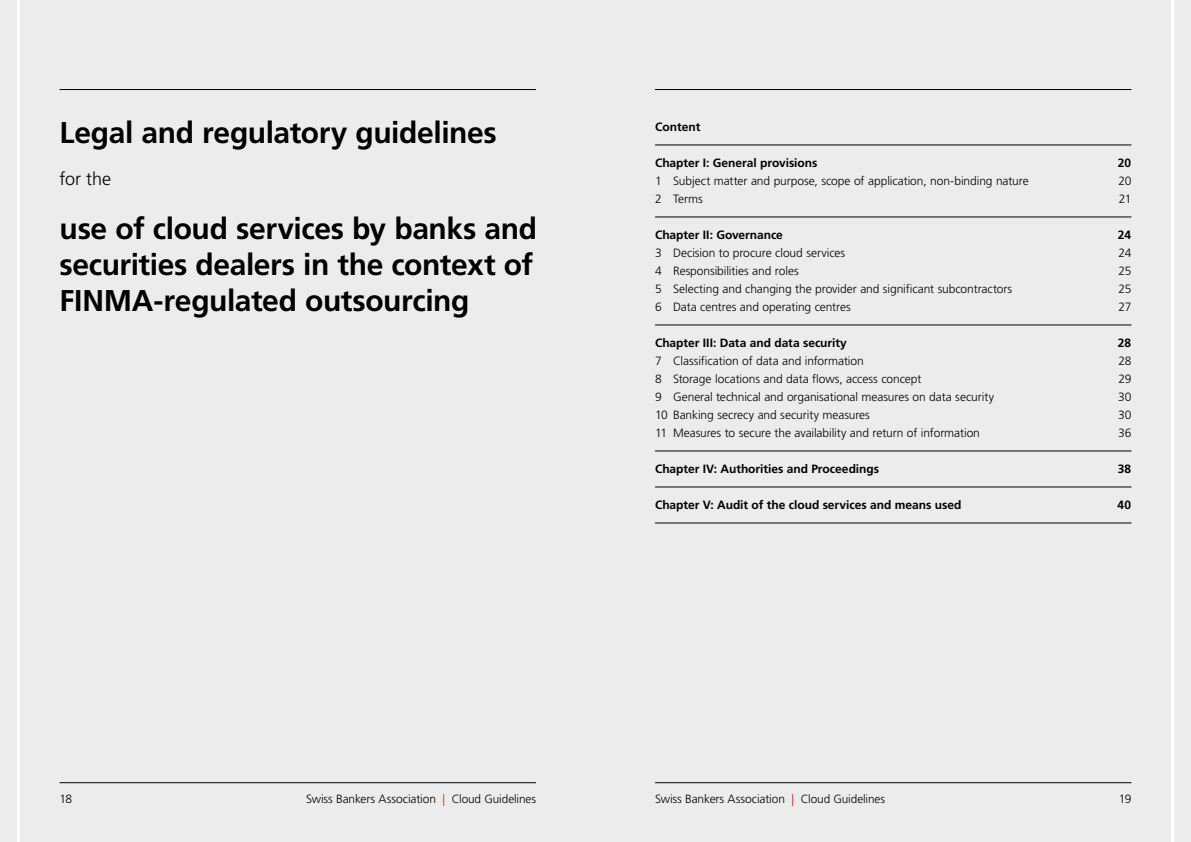
<style>
.page{position:relative;width:1191px;height:842px;background:#fff}
.page>*{position:absolute;margin:0;border:0;box-sizing:border-box;transform-origin:0 0}
.Kapiteltitel_ohne{font:700 30px/36px "Frutiger LT Std";letter-spacing:-.015em;color:#000}
._01b_Head_2{font:300 18px "Frutiger LT Std";letter-spacing:-.005em;color:#000}
.t1{font:300 12px "Frutiger LT Std";letter-spacing:-.005em;color:#000}
.INDEX__header{font:700 12px "Frutiger LT Std";color:#000}
.s1{font-size:11.8px;color:#e41e0a}
.s2{font-size:11.8px}
</style>
<div class="page">
<div style="left:0;top:0;width:25px;height:842px;background:#ececec"></div>
<hr style="left:17px;top:0;width:2px;height:842px;background:#fff">
<div style="left:25px;top:0;width:1166px;height:842px;background:#ececec"></div>
<hr style="left:1171px;top:0;width:3px;height:842px;background:#fff">
<hr style="left:655px;top:145px;width:476px;height:1px;background:#000">
<hr style="left:655px;top:217px;width:476px;height:1px;background:#000">
<hr style="left:655px;top:325px;width:476px;height:1px;background:#000">
<hr style="left:655px;top:451px;width:476px;height:1px;background:#000">
<hr style="left:655px;top:487px;width:476px;height:1px;background:#000">
<hr style="left:655px;top:523px;width:476px;height:1px;background:#000">
<hr style="left:655px;top:89px;width:476px;height:1px;background:#000">
<hr style="left:655px;top:782px;width:476px;height:1px;background:#000">
<hr style="left:60px;top:782px;width:476px;height:1px;background:#000">
<hr style="left:60px;top:89px;width:476px;height:1px;background:#000">
<p class="Kapiteltitel_ohne" style="left:60px;top:115px;width:439px">Legal and regulatory guidelines</p>
<p class="_01b_Head_2" style="left:60px;top:169px;width:53px">for the</p>
<p class="Kapiteltitel_ohne" style="left:60px;top:211px;width:479px">use of cloud services by banks and securities dealers in the context of<br>FINMA-regulated outsourcing</p>
<p class="INDEX__header" style="left:655px;top:120px;width:47px">Content</p>
<p class="INDEX__header" style="left:655px;top:156px;width:164px">Chapter I: General provisions</p>
<p class="INDEX__header" style="left:1117px;top:156px;width:15px">20</p>
<p class="t1" style="left:655px;top:174px;width:375px">1 Subject matter and purpose, scope of application, non-binding nature</p>
<p class="t1" style="left:1118px;top:174px;width:15px">20</p>
<p class="t1" style="left:655px;top:192px;width:49px">2 Terms</p>
<p class="t1" style="left:1118px;top:192px;width:14px">21</p>
<p class="INDEX__header" style="left:655px;top:228px;width:129px">Chapter II: Governance</p>
<p class="INDEX__header" style="left:1117px;top:228px;width:15px">24</p>
<p class="t1" style="left:655px;top:246px;width:192px">3 Decision to procure cloud services</p>
<p class="t1" style="left:1118px;top:246px;width:14px">24</p>
<p class="t1" style="left:655px;top:264px;width:145px">4 Responsibilities and roles</p>
<p class="t1" style="left:1118px;top:264px;width:14px">25</p>
<p class="t1" style="left:655px;top:282px;width:359px">5 Selecting and changing the provider and significant subcontractors</p>
<p class="t1" style="left:1118px;top:282px;width:14px">25</p>
<p class="t1" style="left:655px;top:300px;width:197px">6 Data centres and operating centres</p>
<p class="t1" style="left:1118px;top:300px;width:14px">27</p>
<p class="INDEX__header" style="left:655px;top:336px;width:193px">Chapter III: Data and data security</p>
<p class="INDEX__header" style="left:1117px;top:336px;width:15px">28</p>
<p class="t1" style="left:655px;top:354px;width:210px">7 Classification of data and information</p>
<p class="t1" style="left:1118px;top:354px;width:15px">28</p>
<p class="t1" style="left:655px;top:372px;width:268px">8 Storage locations and data flows, access concept</p>
<p class="t1" style="left:1118px;top:372px;width:15px">29</p>
<p class="t1" style="left:655px;top:390px;width:340px">9 General technical and organisational measures on data security</p>
<p class="t1" style="left:1118px;top:390px;width:15px">30</p>
<p class="t1" style="left:655px;top:408px;width:216px">10 Banking secrecy and security measures</p>
<p class="t1" style="left:1118px;top:408px;width:15px">30</p>
<p class="t1" style="left:655px;top:426px;width:326px">11 Measures to secure the availability and return of information</p>
<p class="t1" style="left:1118px;top:426px;width:15px">36</p>
<p class="INDEX__header" style="left:655px;top:462px;width:226px">Chapter IV: Authorities and Proceedings</p>
<p class="INDEX__header" style="left:1117px;top:462px;width:15px">38</p>
<p class="INDEX__header" style="left:655px;top:498px;width:308px">Chapter V: Audit of the cloud services and means used</p>
<p class="INDEX__header" style="left:1117px;top:498px;width:15px">40</p>
<p class="t1" style="left:60px;top:792px;width:14px">18</p>
<p class="t1" style="left:306px;top:792px;width:231px">Swiss Bankers Association <span class="s1">|</span> <span class="s2">Cloud Guidelines</span></p>
<p class="t1" style="left:655px;top:792px;width:231px">Swiss Bankers Association <span class="s1">|</span> <span class="s2">Cloud Guidelines</span></p>
<p class="t1" style="left:1118px;top:792px;width:14px">19</p>
</div>
